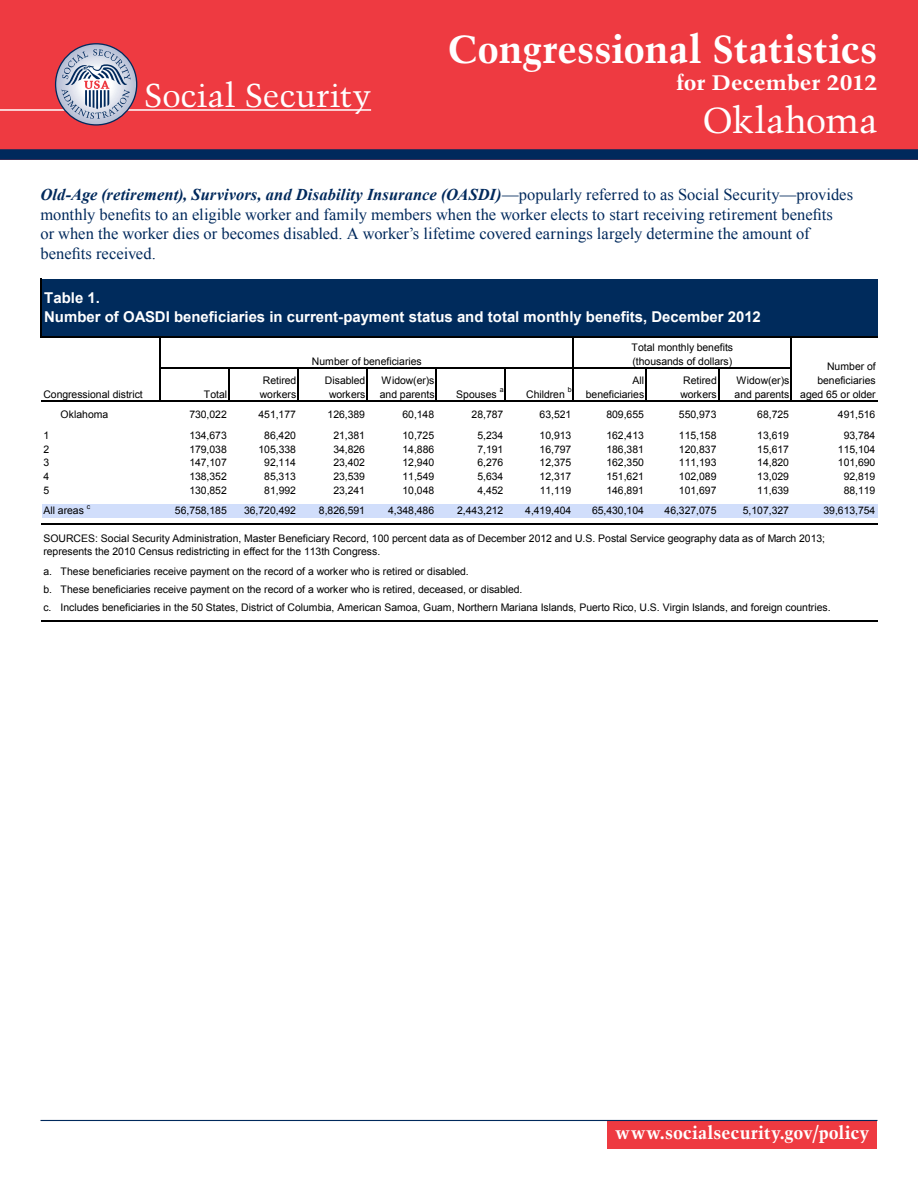
<style>
.page{position:relative;width:918px;height:1188px;background:#fff}
.page>*{position:absolute;margin:0;border:0;box-sizing:border-box;transform-origin:0 0}
.t1{font:700 39px "Trump Mediaeval";color:#fff}
.t2{font:36px "Trump Mediaeval";color:#fff}
.t3{font:33px "Trump Mediaeval";letter-spacing:-.005em;color:#fff}
.t4{font:700 21px "Trump Mediaeval";letter-spacing:-.005em;color:#fff;scale:1.1 1}
.t5{font:700 18px "Trump Mediaeval";letter-spacing:.005em;color:#fff}
.t6{font:16.5px/19.5px "Times New Roman";color:#00295c}
.t7{font:700 15px/19.2px "Arial";color:#fff}
.t8{font:10.5px/13.6px "Arial";letter-spacing:-.005em;color:#000}
.t9{font:7.05px "Arial";color:#000}
.s1{font-weight:700;font-style:italic}
</style>
<div class="page">
<div style="left:0;top:0;width:918px;height:160px;background:#ee3a41"></div>
<div style="left:0;top:149px;width:918px;height:11px;background:#00295c"></div>
<hr style="left:0;top:109px;width:371px;height:2px;background:#fff">
<div style="left:608px;top:1121px;width:270px;height:28px;background:#ee3a41"></div>
<hr style="left:40px;top:1120px;width:838px;height:1px;background:#00295c">
<svg style="left:56px;top:44px;width:81px;height:81px"></svg>
<div style="left:55px;top:43px;width:82px;height:83px;border:1px solid #00295c;border-radius:50%"></div>
<svg style="left:62px;top:49px;width:69px;height:70px;background:#afadc0"></svg>
<div style="left:42px;top:279px;width:836px;height:59px;background:#002b5c"></div>
<div style="left:42px;top:504px;width:836px;height:14px;background:#d1defb"></div>
<hr style="left:41px;top:278px;width:1px;height:60px;background:#000">
<hr style="left:159px;top:338px;width:2px;height:64px;background:#000">
<hr style="left:573px;top:338px;width:1px;height:64px;background:#000">
<hr style="left:790px;top:338px;width:2px;height:64px;background:#000">
<hr style="left:228px;top:369px;width:2px;height:33px;background:#000">
<hr style="left:297px;top:369px;width:2px;height:33px;background:#000">
<hr style="left:366px;top:369px;width:2px;height:33px;background:#000">
<hr style="left:436px;top:369px;width:1px;height:33px;background:#000">
<hr style="left:505px;top:369px;width:1px;height:33px;background:#000">
<hr style="left:645px;top:369px;width:2px;height:33px;background:#000">
<hr style="left:718px;top:369px;width:1px;height:33px;background:#000">
<hr style="left:42px;top:337px;width:836px;height:1px;background:#000">
<hr style="left:161px;top:367px;width:631px;height:2px;background:#000">
<hr style="left:41px;top:400px;width:837px;height:2px;background:#000">
<hr style="left:41px;top:523px;width:837px;height:2px;background:#000">
<hr style="left:41px;top:620px;width:837px;height:2px;background:#000">
<h3 class="t3" style="left:144px;top:75px;width:228px">Social Security</h3>
<h1 class="t1" style="left:447px;top:24px;width:432px">Congressional Statistics</h1>
<h3 class="t4" style="left:676px;top:69px;width:184px">for December 2012</h3>
<h2 class="t2" style="left:703px;top:98px;width:176px">Oklahoma</h2>
<p class="t6" style="left:40px;top:185px;width:814px"><span class="s1">Old-Age (retirement), Survivors, and Disability Insurance (OASDI)</span>—popularly referred to as Social Security—provides monthly benefits to an eligible worker and family members when the worker elects to start receiving retirement benefits<br>or when the worker dies or becomes disabled. A worker’s lifetime covered earnings largely determine the amount of benefits received.</p>
<p class="t7" style="left:44px;top:288px;width:718px">Table 1.<br>Number of OASDI beneficiaries in current-payment status and total monthly benefits, December 2012</p>
<p class="t8" style="left:312px;top:354px;width:111px">Number of beneficiaries</p>
<p class="t8" style="left:632px;top:341px;width:103px">Total monthly benefits (thousands of dollars)</p>
<p class="t8" style="left:800px;top:360px;width:77px;text-align:right">Number of beneficiaries aged 65 or older</p>
<p class="t8" style="left:260px;top:374px;width:38px">Retired workers</p>
<p class="t8" style="left:325px;top:374px;width:42px;text-align:center">Disabled workers</p>
<p class="t8" style="left:380px;top:374px;width:56px">Widow(er)s and parents</p>
<p class="t9" style="left:568px;top:385px;width:5px">b</p>
<p class="t8" style="left:586px;top:374px;width:60px;text-align:right">All beneficiaries</p>
<p class="t8" style="left:680px;top:374px;width:38px">Retired workers</p>
<p class="t8" style="left:735px;top:374px;width:56px">Widow(er)s and parents</p>
<p class="t8" style="left:456px;top:387px;width:42px">Spouses</p>
<p class="t9" style="left:500px;top:385px;width:5px">a</p>
<p class="t8" style="left:526px;top:387px;width:40px">Children</p>
<p class="t8" style="left:204px;top:387px;width:25px">Total</p>
<p class="t8" style="left:43px;top:387px;width:101px">Congressional district</p>
<p class="t8" style="left:43px;top:428px;width:7px;text-align:justify">1<br>2<br>3<br>4<br>5</p>
<p class="t8" style="left:61px;top:408px;width:49px">Oklahoma</p>
<p class="t8" style="left:189px;top:408px;width:39px">730,022</p>
<p class="t8" style="left:258px;top:408px;width:39px">451,177</p>
<p class="t8" style="left:328px;top:408px;width:39px">126,389</p>
<p class="t8" style="left:402px;top:408px;width:33px">60,148</p>
<p class="t8" style="left:472px;top:408px;width:33px">28,787</p>
<p class="t8" style="left:540px;top:408px;width:33px">63,521</p>
<p class="t8" style="left:606px;top:408px;width:39px">809,655</p>
<p class="t8" style="left:679px;top:408px;width:39px">550,973</p>
<p class="t8" style="left:757px;top:408px;width:33px">68,725</p>
<p class="t8" style="left:838px;top:408px;width:39px">491,516</p>
<p class="t8" style="left:189px;top:428px;width:39px">134,673</p>
<p class="t8" style="left:264px;top:428px;width:33px">86,420</p>
<p class="t8" style="left:333px;top:428px;width:33px">21,381</p>
<p class="t8" style="left:402px;top:428px;width:33px">10,725</p>
<p class="t8" style="left:477px;top:428px;width:27px">5,234</p>
<p class="t8" style="left:540px;top:428px;width:33px">10,913</p>
<p class="t8" style="left:606px;top:428px;width:39px">162,413</p>
<p class="t8" style="left:679px;top:428px;width:39px">115,158</p>
<p class="t8" style="left:757px;top:428px;width:33px">13,619</p>
<p class="t8" style="left:844px;top:428px;width:33px">93,784</p>
<p class="t8" style="left:189px;top:442px;width:39px">179,038</p>
<p class="t8" style="left:259px;top:442px;width:39px">105,338</p>
<p class="t8" style="left:333px;top:442px;width:33px">34,826</p>
<p class="t8" style="left:402px;top:442px;width:33px">14,886</p>
<p class="t8" style="left:477px;top:442px;width:27px">7,191</p>
<p class="t8" style="left:540px;top:442px;width:33px">16,797</p>
<p class="t8" style="left:606px;top:442px;width:39px">186,381</p>
<p class="t8" style="left:679px;top:442px;width:39px">120,837</p>
<p class="t8" style="left:757px;top:442px;width:33px">15,617</p>
<p class="t8" style="left:838px;top:442px;width:39px">115,104</p>
<p class="t8" style="left:189px;top:456px;width:39px">147,107</p>
<p class="t8" style="left:264px;top:456px;width:33px">92,114</p>
<p class="t8" style="left:333px;top:456px;width:33px">23,402</p>
<p class="t8" style="left:402px;top:456px;width:33px">12,940</p>
<p class="t8" style="left:477px;top:456px;width:27px">6,276</p>
<p class="t8" style="left:540px;top:456px;width:33px">12,375</p>
<p class="t8" style="left:606px;top:456px;width:39px">162,350</p>
<p class="t8" style="left:679px;top:456px;width:39px">111,193</p>
<p class="t8" style="left:757px;top:456px;width:33px">14,820</p>
<p class="t8" style="left:838px;top:456px;width:39px">101,690</p>
<p class="t8" style="left:189px;top:469px;width:39px">138,352</p>
<p class="t8" style="left:264px;top:469px;width:33px">85,313</p>
<p class="t8" style="left:333px;top:469px;width:33px">23,539</p>
<p class="t8" style="left:402px;top:469px;width:33px">11,549</p>
<p class="t8" style="left:477px;top:469px;width:27px">5,634</p>
<p class="t8" style="left:540px;top:469px;width:33px">12,317</p>
<p class="t8" style="left:606px;top:469px;width:39px">151,621</p>
<p class="t8" style="left:679px;top:469px;width:39px">102,089</p>
<p class="t8" style="left:757px;top:469px;width:33px">13,029</p>
<p class="t8" style="left:844px;top:469px;width:33px">92,819</p>
<p class="t8" style="left:189px;top:483px;width:39px">130,852</p>
<p class="t8" style="left:264px;top:483px;width:33px">81,992</p>
<p class="t8" style="left:333px;top:483px;width:33px">23,241</p>
<p class="t8" style="left:403px;top:483px;width:33px">10,048</p>
<p class="t8" style="left:477px;top:483px;width:27px">4,452</p>
<p class="t8" style="left:540px;top:483px;width:33px">11,119</p>
<p class="t8" style="left:606px;top:483px;width:39px">146,891</p>
<p class="t8" style="left:679px;top:483px;width:39px">101,697</p>
<p class="t8" style="left:757px;top:483px;width:33px">11,639</p>
<p class="t8" style="left:844px;top:483px;width:33px">88,119</p>
<p class="t8" style="left:175px;top:504px;width:53px">56,758,185</p>
<p class="t8" style="left:244px;top:504px;width:53px">36,720,492</p>
<p class="t8" style="left:319px;top:504px;width:48px">8,826,591</p>
<p class="t8" style="left:388px;top:504px;width:48px">4,348,486</p>
<p class="t8" style="left:457px;top:504px;width:48px">2,443,212</p>
<p class="t8" style="left:525px;top:504px;width:48px">4,419,404</p>
<p class="t8" style="left:592px;top:504px;width:53px">65,430,104</p>
<p class="t8" style="left:665px;top:504px;width:53px">46,327,075</p>
<p class="t8" style="left:743px;top:504px;width:48px">5,107,327</p>
<p class="t8" style="left:824px;top:504px;width:53px">39,613,754</p>
<p class="t8" style="left:43px;top:504px;width:42px">All areas</p>
<p class="t9" style="left:87px;top:502px;width:5px">c</p>
<p class="t8" style="left:43px;top:531px;width:783px">SOURCES: Social Security Administration, Master Beneficiary Record, 100 percent data as of December 2012 and U.S. Postal Service geography data as of March 2013; represents the 2010 Census redistricting in effect for the 113th Congress.</p>
<p class="t8" style="left:43px;top:562px;width:10px;line-height:18.1px;text-align:justify">a. b. c.</p>
<p class="t8" style="left:61px;top:562px;width:771px;line-height:18.1px">These beneficiaries receive payment on the record of a worker who is retired or disabled.<br>These beneficiaries receive payment on the record of a worker who is retired, deceased, or disabled.<br>Includes beneficiaries in the 50 States, District of Columbia, American Samoa, Guam, Northern Mariana Islands, Puerto Rico, U.S. Virgin Islands, and foreign countries.</p>
<h3 class="t5" style="left:615px;top:1121px;width:256px">www.socialsecurity.gov/policy</h3>
</div>
